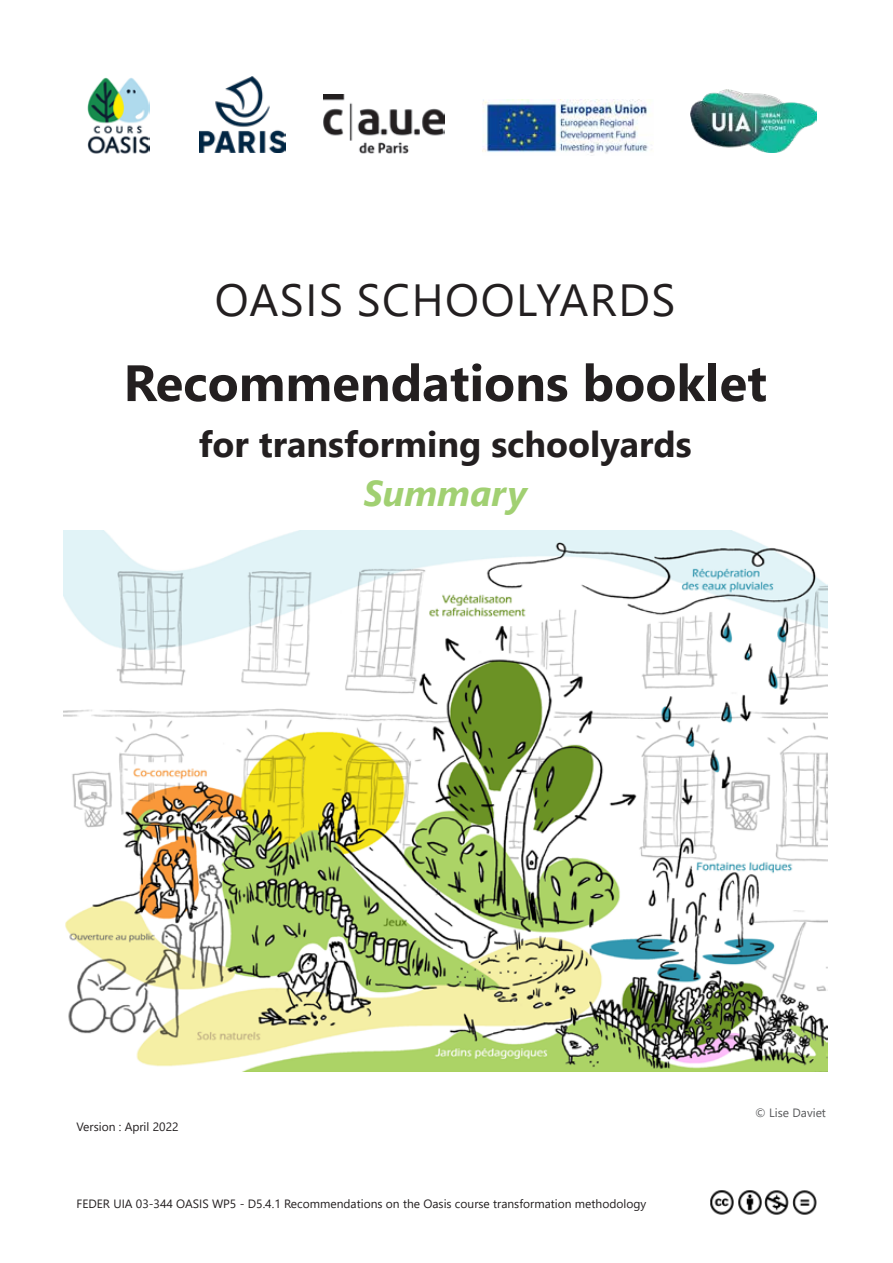
<style>
.page{position:relative;width:893px;height:1263px;background:#fff}
.page>*{position:absolute;margin:0;border:0;box-sizing:border-box;transform-origin:0 0}
.t1{font:700 51px "Segoe UI";color:#231f20}
.t2{font:45px "Segoe UI";letter-spacing:.035em;color:#231f20}
.t3{font:700 36px/49.5px "Segoe UI";color:#231f20;text-align:center}
.t4{font:12px "Segoe UI";color:#231f20}
.légende{font:12px "Segoe UI";color:#57585a}
.s1{font-style:italic;color:#a1d072}
</style>
<div class="page">
<img style="left:63px;top:530px;width:764px;height:541px">
<img style="left:710px;top:1190px;width:107px;height:25px">
<img style="left:199px;top:77px;width:86px;height:75px">
<img style="left:87px;top:77px;width:63px;height:77px">
<img style="left:483px;top:100px;width:166px;height:56px">
<img style="left:324px;top:94px;width:120px;height:60px">
<img style="left:690px;top:89px;width:126px;height:63px">
<p class="t2" style="left:215px;top:257px;width:462px">OASIS SCHOOLYARDS</p>
<p class="t1" style="left:123px;top:335px;width:645px">Recommendations booklet</p>
<p class="t3" style="left:199px;top:416px;width:494px">for transforming schoolyards<br><span class="s1">Summary</span></p>
<p class="t4" style="left:77px;top:1115px;width:104px">Version : April 2022</p>
<p class="t4" style="left:77px;top:1192px;width:571px">FEDER UIA 03-344 OASIS WP5 - D5.4.1 Recommendations on the Oasis course transformation methodology</p>
<p class="légende" style="left:755px;top:1101px;width:72px">© Lise Daviet</p>
</div>
